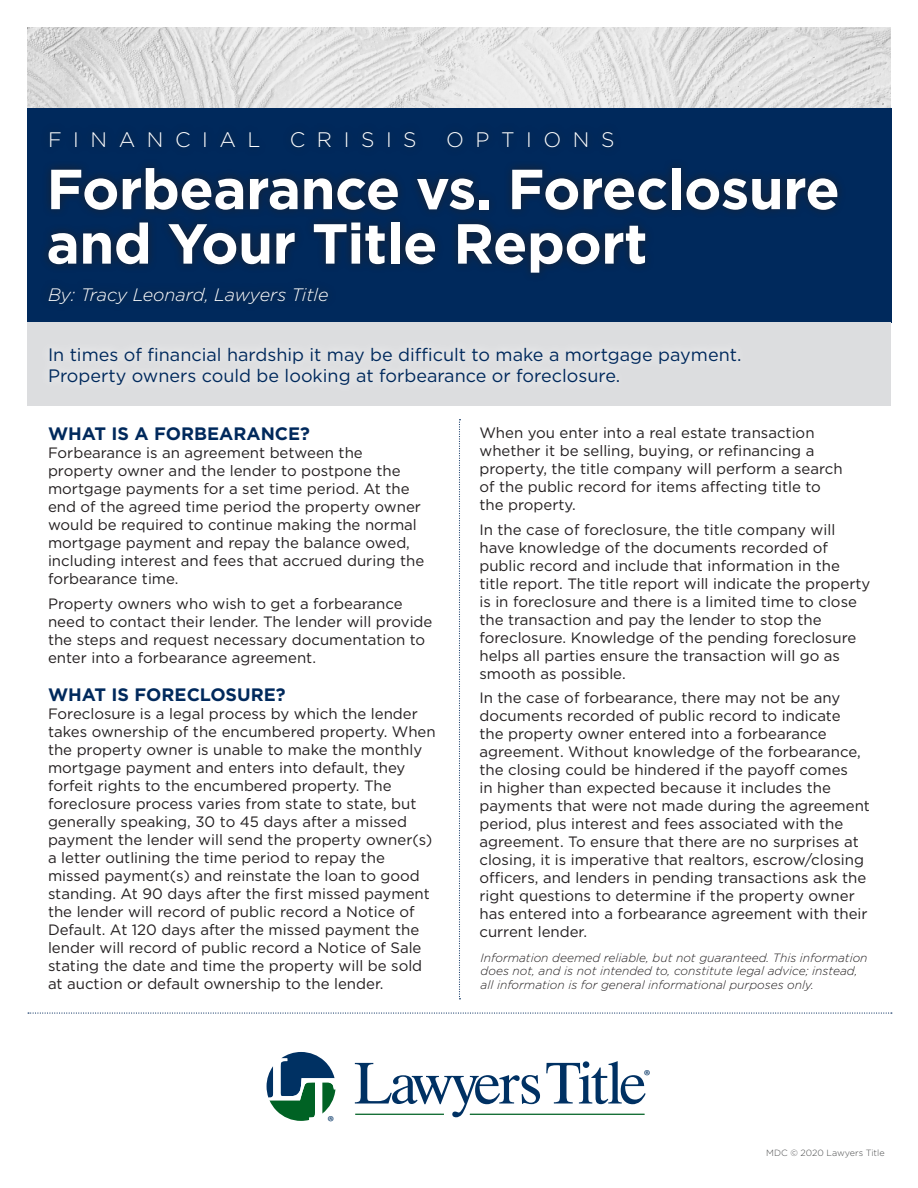
<style>
.page{position:relative;width:918px;height:1188px;background:#fff}
.page>*{position:absolute;margin:0;border:0;box-sizing:border-box;transform-origin:0 0}
.t1{font:700 56.4px/54.4px "Gotham";letter-spacing:-.01em;color:#fff}
.t2{font:300 21px "Gotham";letter-spacing:.55em;color:#fff}
.t3{font:18px/21.6px "Gotham";color:#00295c}
.t4{font:700 18px "Gotham";color:#00295c}
.t5{font:italic 300 18px "Gotham";color:#fff}
.t6{font:16.05px "Myriad Pro";color:#003163}
.t7{font:15px/18px "Gotham";color:#231f20}
.t8{font:italic 300 12px/13.5px "Gotham";color:#231f20}
.Copyright{font:300 9px "Gotham";color:#4b4c4d}
</style>
<div class="page">
<svg style="left:28px;top:1012px;width:864px;height:2px"></svg>
<svg style="left:459px;top:419px;width:1px;height:580px"></svg>
<hr style="left:470px;top:1114px;width:175px;height:1px;background:#006224">
<svg style="left:355px;top:1063px;width:185px;height:54px"></svg>
<svg style="left:546px;top:1061px;width:100px;height:43px"></svg>
<svg style="left:267px;top:1052px;width:69px;height:69px"></svg>
<div style="left:27px;top:108px;width:864px;height:215px;background:#00295c"></div>
<div style="left:39px;top:158px;width:808px;height:124px;background:#231f20;opacity:.75"></div>
<div style="left:27px;top:323px;width:864px;height:83px;background:#dcdddf"></div>
<img style="left:27px;top:27px;width:864px;height:81px">
<p class="t2" style="left:48px;top:126px;width:214px">FINANCIAL</p>
<p class="t2" style="left:290px;top:126px;width:128px">CRISIS</p>
<p class="t2" style="left:446px;top:126px;width:170px">OPTIONS</p>
<p class="t1" style="left:46px;top:162px;width:795px">Forbearance vs. Foreclosure and Your Title Report</p>
<p class="t5" style="left:48px;top:283px;width:282px">By: Tracy Leonard, Lawyers Title</p>
<p class="t3" style="left:48px;top:343px;width:695px">In times of financial hardship it may be difficult to make a mortgage payment.<br>Property owners could be looking at forbearance or foreclosure.</p>
<p class="t4" style="left:48px;top:422px;width:264px">WHAT IS A FORBEARANCE?</p>
<p class="t7" style="left:48px;top:444px;width:378px">Forbearance is an agreement between the property owner and the lender to postpone the mortgage payments for a set time period. At the end of the agreed time period the property owner would be required to continue making the normal mortgage payment and repay the balance owed, including interest and fees that accrued during the forbearance time.</p>
<p class="t7" style="left:48px;top:594px;width:386px">Property owners who wish to get a forbearance need to contact their lender. The lender will provide the steps and request necessary documentation to enter into a forbearance agreement.</p>
<p class="t4" style="left:48px;top:682px;width:239px">WHAT IS FORECLOSURE?</p>
<p class="t7" style="left:48px;top:704px;width:389px">Foreclosure is a legal process by which the lender takes ownership of the encumbered property. When the property owner is unable to make the monthly mortgage payment and enters into default, they forfeit rights to the encumbered property. The foreclosure process varies from state to state, but generally speaking, 30 to 45 days after a missed payment the lender will send the property owner(s) a letter outlining the time period to repay the missed payment(s) and reinstate the loan to good standing. At 90 days after the first missed payment the lender will record of public record a Notice of Default. At 120 days after the missed payment the lender will record of public record a Notice of Sale stating the date and time the property will be sold at auction or default ownership to the lender.</p>
<p class="t6" style="left:328px;top:1112px;width:8px">®</p>
<p class="t7" style="left:479px;top:423px;width:365px">When you enter into a real estate transaction whether it be selling, buying, or refinancing a property, the title company will perform a search of the public record for items affecting title to the property.</p>
<p class="t7" style="left:479px;top:520px;width:393px">In the case of foreclosure, the title company will have knowledge of the documents recorded of public record and include that information in the title report. The title report will indicate the property is in foreclosure and there is a limited time to close the transaction and pay the lender to stop the foreclosure. Knowledge of the pending foreclosure helps all parties ensure the transaction will go as smooth as possible.</p>
<p class="t7" style="left:479px;top:689px;width:392px">In the case of forbearance, there may not be any documents recorded of public record to indicate<br>the property owner entered into a forbearance agreement. Without knowledge of the forbearance, the closing could be hindered if the payoff comes<br>in higher than expected because it includes the payments that were not made during the agreement period, plus interest and fees associated with the agreement. To ensure that there are no surprises at closing, it is imperative that realtors, escrow/closing officers, and lenders in pending transactions ask the right questions to determine if the property owner has entered into a forbearance agreement with their current lender.</p>
<p class="t8" style="left:481px;top:950px;width:389px">Information deemed reliable, but not guaranteed. This information does not, and is not intended to, constitute legal advice; instead, all information is for general informational purposes only.</p>
<p class="t6" style="left:644px;top:1065px;width:8px">®</p>
<p class="Copyright" style="left:766px;top:1147px;width:120px">MDC © 2020 Lawyers Title</p>
</div>
